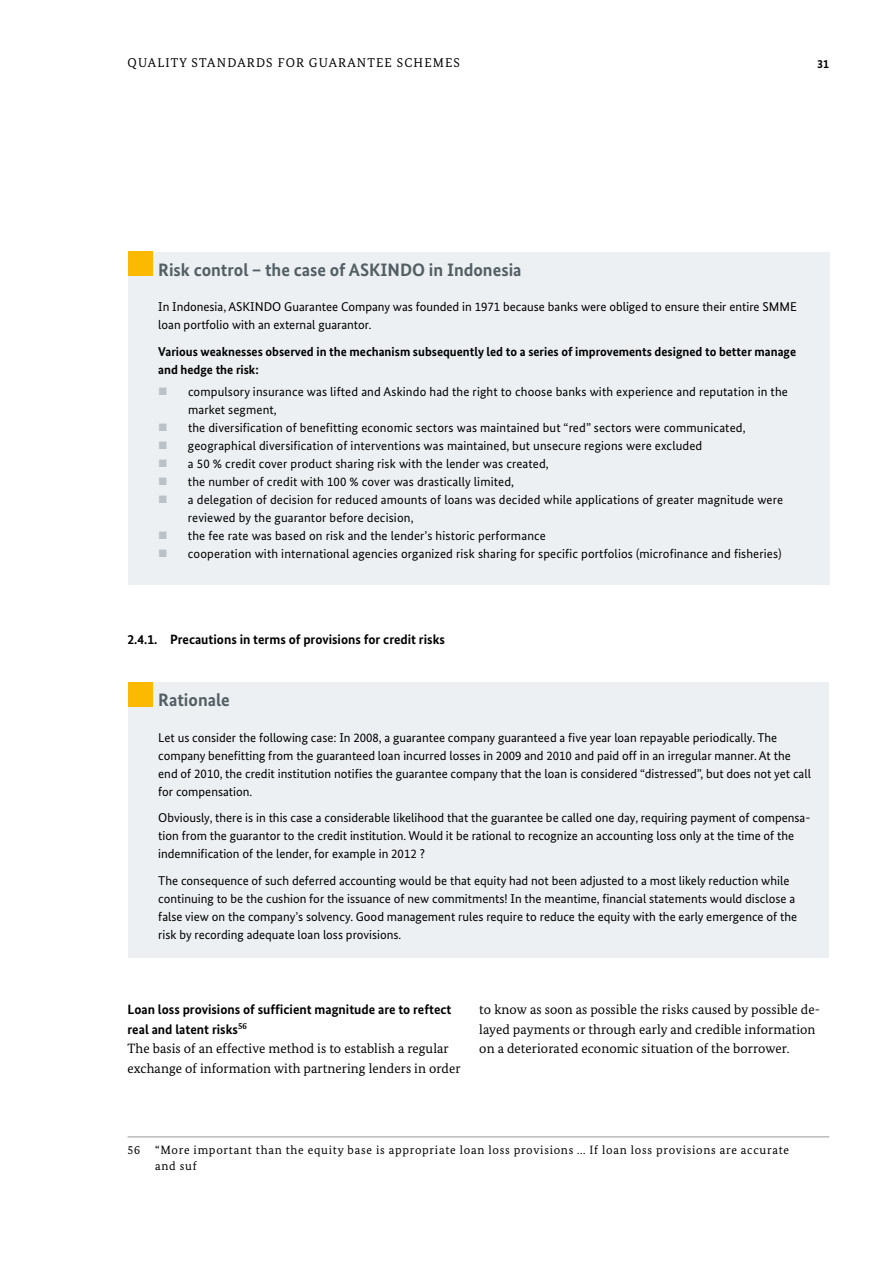
<style>
.page{position:relative;width:893px;height:1263px;background:#fff}
.page>*{position:absolute;margin:0;border:0;box-sizing:border-box;transform-origin:0 0}
.t1{font:700 18px "Bundes Sans";color:#525f65}
.t2{font:13.5px/19.5px "Bundes Serif";letter-spacing:.005em;color:#000}
.t3{font:700 13.5px/19.5px "Bundes Sans";color:#000}
.t4{font:12.75px/18px "Bundes Sans";color:#000}
.t5{font:700 12.75px/18px "Bundes Sans";color:#000}
.t6{font:12.75px "Bundes Serif";letter-spacing:.09em;color:#000}
.t7{font:12px/15.8px "Bundes Serif";letter-spacing:.06em;color:#000}
.t8{font:700 12px "Bundes Sans";color:#000}
</style>
<div class="page">
<hr style="left:128px;top:1136px;width:701px;height:1px;background:#989999">
<div style="left:128px;top:682px;width:701px;height:276px;background:#edf0f2"></div>
<div style="left:128px;top:682px;width:25px;height:24px;background:#fbb900"></div>
<div style="left:128px;top:252px;width:702px;height:333px;background:#edf0f2"></div>
<div style="left:128px;top:252px;width:25px;height:24px;background:#fbb900"></div>
<p class="t6" style="left:128px;top:55px;width:334px">Quality standards for guarantee schemes</p>
<p class="t8" style="left:817px;top:56px;width:13px">31</p>
<h1 class="t1" style="left:158px;top:259px;width:365px">Risk control – the case of ASKINDO in Indonesia</h1>
<p class="t4" style="left:158px;top:298px;width:640px">In Indonesia, ASKINDO Guarantee Company was founded in 1971 because banks were obliged to ensure their entire SMME loan portfolio with an external guarantor.</p>
<p class="t5" style="left:158px;top:342px;width:639px">Various weaknesses observed in the mechanism subsequently led to a series of improvements designed to better manage and hedge the risk:</p>
<p class="t4" style="left:188px;top:383px;width:601px">compulsory insurance was lifted and Askindo had the right to choose banks with experience and reputation in the market segment,<br>the diversification of benefitting economic sectors was maintained but “red” sectors were communicated, geographical diversification of interventions was maintained, but unsecure regions were excluded<br>a 50 % credit cover product sharing risk with the lender was created,<br>the number of credit with 100 % cover was drastically limited,<br>a delegation of decision for reduced amounts of loans was decided while applications of greater magnitude were reviewed by the guarantor before decision,<br>the fee rate was based on risk and the lender’s historic performance<br>cooperation with international agencies organized risk sharing for specific portfolios (microfinance and fisheries)</p>
<p class="t3" style="left:128px;top:629px;width:319px">2.4.1. Precautions in terms of provisions for credit risks</p>
<h1 class="t1" style="left:158px;top:689px;width:73px">Rationale</h1>
<p class="t4" style="left:158px;top:728px;width:654px">Let us consider the following case: In 2008, a guarantee company guaranteed a five year loan repayable periodically. The company benefitting from the guaranteed loan incurred losses in 2009 and 2010 and paid off in an irregular manner. At the end of 2010, the credit institution notifies the guarantee company that the loan is considered “distressed”, but does not yet call for compensation.</p>
<p class="t4" style="left:158px;top:809px;width:654px">Obviously, there is in this case a considerable likelihood that the guarantee be called one day, requiring payment of compensa&shy;tion from the guarantor to the credit institution. Would it be rational to recognize an accounting loss only at the time of the indemnification of the lender, for example in 2012 ?</p>
<p class="t4" style="left:158px;top:871px;width:640px">The consequence of such deferred accounting would be that equity had not been adjusted to a most likely reduction while continuing to be the cushion for the issuance of new commitments! In the meantime, financial statements would disclose a false view on the company’s solvency. Good management rules require to reduce the equity with the early emergence of the risk by recording adequate loan loss provisions.</p>
<p class="t3" style="left:128px;top:999px;width:325px">Loan loss provisions of sufficient magnitude are to reftect real and latent risks<sup>56</sup></p>
<p class="t2" style="left:128px;top:1038px;width:335px">The basis of an effective method is to establish a regular exchange of information with partnering lenders in order</p>
<p class="t2" style="left:479px;top:999px;width:342px">to know as soon as possible the risks caused by possible de&shy;layed payments or through early and credible information on a deteriorated economic situation of the borrower.</p>
<p class="t7" style="left:155px;top:1142px;width:635px;text-indent:-28px">56 “More important than the equity base is appropriate loan loss provisions ... If loan loss provisions are accurate and suf</p>
</div>
